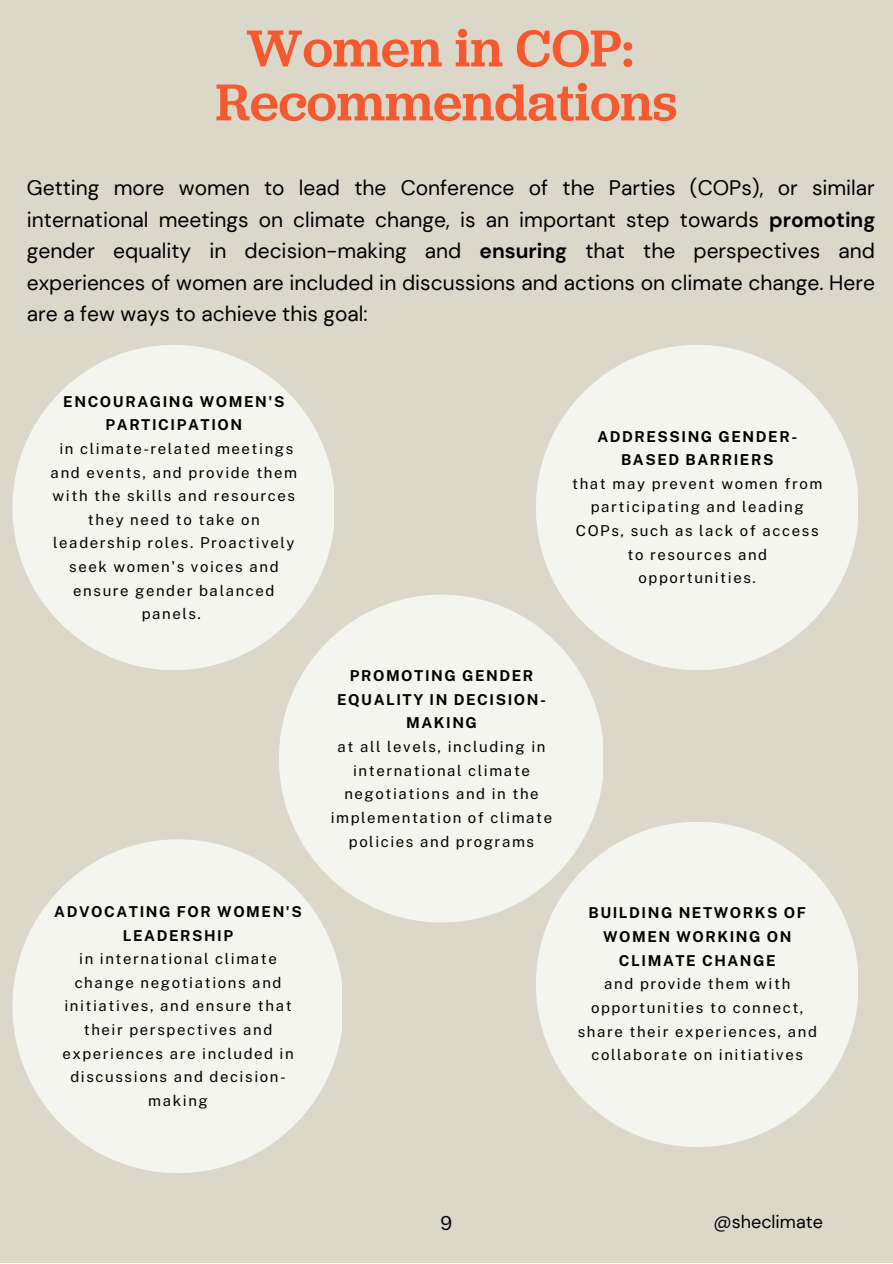
<style>
.page{position:relative;width:893px;height:1264px;background:#fff}
.page>*{position:absolute;margin:0;border:0;box-sizing:border-box;transform-origin:0 0}
.t1{font:500 54px/54px "Jubilat";color:#f4592f;text-align:center}
.t2{font:21px/31.5px "DM Sans";color:#000;text-align:justify}
.t3{font:19.5px "Canva Sans";color:#000}
.t4{font:18px "DM Sans";color:#000}
.t5{font:15px/23.5px "Public Sans";letter-spacing:.105em;color:#000;text-align:center}
.t6{font:700 15px/23.5px "Public Sans";letter-spacing:.105em;color:#000;text-align:center}
.s1{font-weight:700}
</style>
<div class="page">
<div style="left:0;top:0;width:892px;height:1262px;background:#dbd8ca"></div>
<div style="left:12px;top:345px;width:322px;height:325px;background:#f5f5ef;border-radius:50%"></div>
<div style="left:536px;top:345px;width:321px;height:325px;background:#f5f5ef;border-radius:50%"></div>
<div style="left:12px;top:839px;width:330px;height:334px;background:#f5f5ef;border-radius:50%"></div>
<div style="left:536px;top:821px;width:321px;height:326px;background:#f5f5ef;border-radius:50%"></div>
<div style="left:279px;top:594px;width:323px;height:328px;background:#f5f5ef;border-radius:50%"></div>
<h1 class="t1" style="left:215px;top:23px;width:463px">Women in COP:<br>Recommendations</h1>
<p class="t2" style="left:27px;top:172px;width:849px">Getting more women to lead the Conference of the Parties (COPs), or similar international meetings on climate change, is an important step towards <span class="s1">promoting </span>gender equality in decision-making and <span class="s1">ensuring</span> that the perspectives and experiences of women are included in discussions and actions on climate change. Here are a few ways to achieve this goal:</p>
<p class="t6" style="left:63px;top:389px;width:222px">ENCOURAGING WOMEN'S<br>PARTICIPATION</p>
<p class="t5" style="left:51px;top:436px;width:248px">in climate-related meetings and events, and provide them with the skills and resources they need to take on leadership roles. Proactively seek women's voices and ensure gender balanced panels.</p>
<p class="t6" style="left:54px;top:899px;width:249px">ADVOCATING FOR WOMEN'S<br>LEADERSHIP</p>
<p class="t5" style="left:62px;top:946px;width:233px">in international climate change negotiations and initiatives, and ensure that their perspectives and experiences are included in discussions and decision&shy;making</p>
<p class="t6" style="left:597px;top:424px;width:201px">ADDRESSING GENDER-<br>BASED BARRIERS</p>
<p class="t5" style="left:572px;top:471px;width:252px">that may prevent women from participating and leading<br>COPs, such as lack of access to resources and opportunities.</p>
<p class="t6" style="left:337px;top:664px;width:210px">PROMOTING GENDER<br>EQUALITY IN DECISION-<br>MAKING</p>
<p class="t5" style="left:331px;top:735px;width:223px">at all levels, including in international climate negotiations and in the implementation of climate policies and programs</p>
<p class="t6" style="left:588px;top:901px;width:219px">BUILDING NETWORKS OF<br>WOMEN WORKING ON<br>CLIMATE CHANGE</p>
<p class="t5" style="left:577px;top:972px;width:241px">and provide them with opportunities to connect, share their experiences, and collaborate on initiatives</p>
<h3 class="t3" style="left:440px;top:1208px;width:14px">9</h3>
<p class="t4" style="left:713px;top:1210px;width:111px">@sheclimate</p>
</div>
